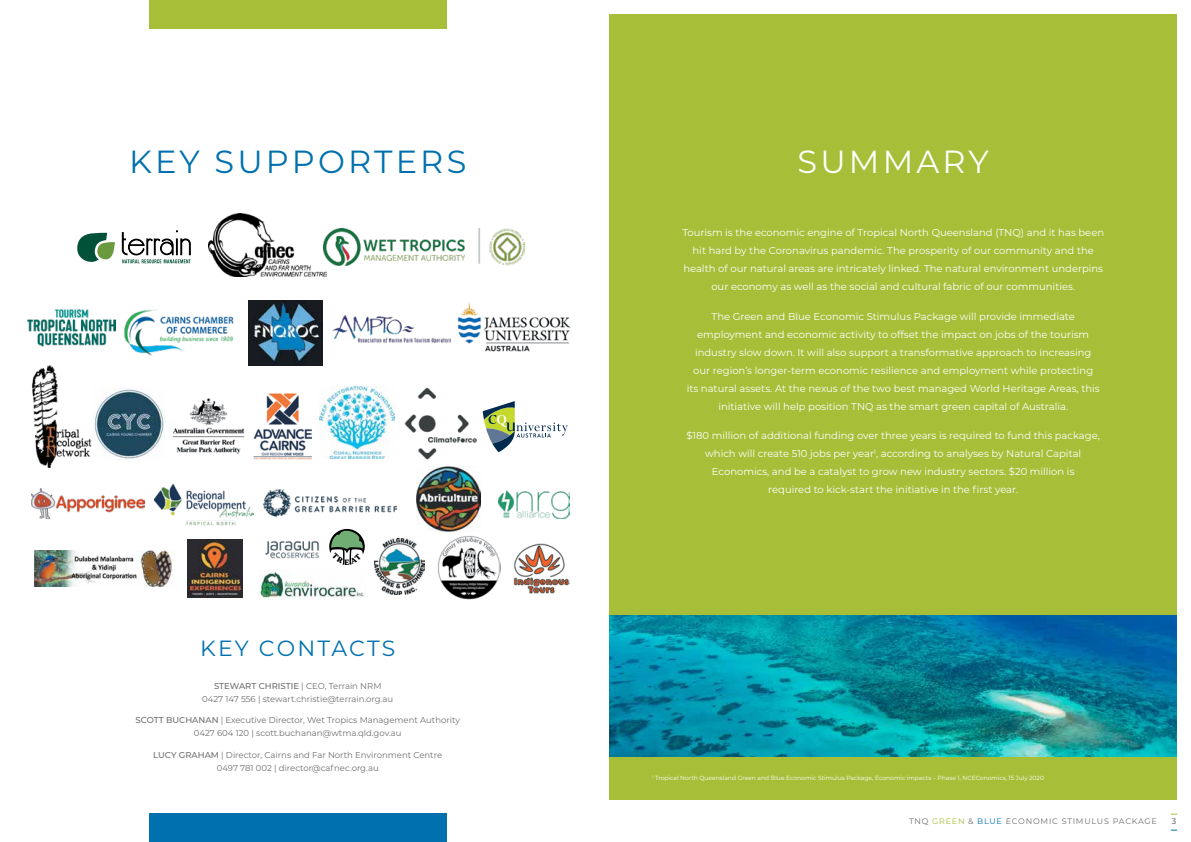
<style>
.page{position:relative;width:1191px;height:842px;background:#fff}
.page>*{position:absolute;margin:0;border:0;box-sizing:border-box;transform-origin:0 0}
.t1{font:32px "Montserrat";letter-spacing:.1em;color:#0071ae}
.t2{font:32px "Montserrat";letter-spacing:.1em;color:#fff}
.t3{font:22px "Montserrat";letter-spacing:.09em;color:#0071ae}
.t4{font:10px/18px "Montserrat";color:#fff;text-align:center}
.t5{font:8.5px/13px "Montserrat";color:#6d6e71;text-align:center}
.t6{font:8px "Montserrat";letter-spacing:.1em;color:#6d6e71}
.t7{font:500 8px "Montserrat";color:#6d6e71}
.t8{font:7.7px "MADE Gentle";color:#000}
.t9{font:6px "Montserrat";color:#fff}
.s1{font-weight:500}
.s2{color:#a7be39}
.s3{color:#0071ae}
</style>
<div class="page">
<div style="left:609px;top:14px;width:567px;height:785px;background:#a7be39"></div>
<div style="left:149px;top:0;width:297px;height:28px;background:#a7be39"></div>
<div style="left:149px;top:814px;width:297px;height:28px;background:#0071ae"></div>
<img style="left:27px;top:309px;width:88px;height:38px">
<svg style="left:482px;top:401px;width:86px;height:52px"></svg>
<img style="left:155px;top:484px;width:99px;height:41px">
<img style="left:248px;top:300px;width:75px;height:65px">
<img style="left:95px;top:388px;width:70px;height:71px">
<img style="left:253px;top:393px;width:58px;height:67px">
<img style="left:374px;top:539px;width:51px;height:56px">
<img style="left:258px;top:569px;width:106px;height:29px">
<img style="left:264px;top:489px;width:132px;height:28px">
<img style="left:319px;top:387px;width:75px;height:72px">
<img style="left:172px;top:398px;width:73px;height:56px">
<svg style="left:122px;top:231px;width:69px;height:32px"></svg>
<svg style="left:77px;top:232px;width:38px;height:30px"></svg>
<img style="left:209px;top:213px;width:118px;height:64px">
<img style="left:324px;top:228px;width:200px;height:37px">
<img style="left:609px;top:615px;width:567px;height:142px">
<img style="left:417px;top:467px;width:63px;height:65px">
<img style="left:32px;top:489px;width:112px;height:29px">
<img style="left:187px;top:540px;width:56px;height:58px">
<img style="left:332px;top:316px;width:118px;height:27px">
<img style="left:404px;top:387px;width:73px;height:73px">
<img style="left:34px;top:550px;width:139px;height:36px">
<img style="left:437px;top:536px;width:63px;height:64px">
<img style="left:513px;top:543px;width:56px;height:50px">
<img style="left:32px;top:365px;width:63px;height:103px">
<img style="left:265px;top:541px;width:55px;height:17px">
<img style="left:457px;top:302px;width:114px;height:50px">
<img style="left:498px;top:491px;width:71px;height:28px">
<img style="left:124px;top:309px;width:110px;height:47px">
<svg style="left:329px;top:529px;width:36px;height:36px"></svg>
<h1 class="t1" style="left:129px;top:139px;width:339px">KEY SUPPORTERS</h1>
<h1 class="t2" style="left:797px;top:139px;width:193px">SUMMARY</h1>
<p class="t8" style="left:344px;top:557px;width:6px">E</p>
<h2 class="t3" style="left:200px;top:633px;width:196px">KEY CONTACTS</h2>
<p class="t5" style="left:202px;top:679px;width:192px"><span class="s1">STEWART CHRISTIE</span> | CEO, Terrain NRM<br>0427 147 556 | stewart.christie@terrain.org.au</p>
<p class="t5" style="left:135px;top:713px;width:326px"><span class="s1">SCOTT BUCHANAN</span> | Executive Director, Wet Tropics Management Authority<br>0427 604 120 | scott.buchanan@wtma.qld.gov.au</p>
<p class="t5" style="left:153px;top:748px;width:290px"><span class="s1">LUCY GRAHAM</span> | Director, Cairns and Far North Environment Centre<br>0497 781 002 | director@cafnec.org.au</p>
<p class="t4" style="left:682px;top:224px;width:423px">Tourism is the economic engine of Tropical North Queensland (TNQ) and it has been hit hard by the Coronavirus pandemic. The prosperity of our community and the health of our natural areas are intricately linked. The natural environment underpins our economy as well as the social and cultural fabric of our communities.</p>
<p class="t4" style="left:686px;top:307px;width:414px">The Green and Blue Economic Stimulus Package will provide immediate employment and economic activity to offset the impact on jobs of the tourism industry slow down. It will also support a transformative approach to increasing our region’s longer-term economic resilience and employment while protecting its natural assets. At the nexus of the two best managed World Heritage Areas, this initiative will help position TNQ as the smart green capital of Australia.</p>
<p class="t4" style="left:686px;top:426px;width:415px">$180 million of additional funding over three years is required to fund this package, which will create 510 jobs per year<sup>1</sup>, according to analyses by Natural Capital Economics, and be a catalyst to grow new industry sectors. $20 million is<br>required to kick-start the initiative in the first year.</p>
<p class="t9" style="left:652px;top:773px;width:393px"><sup>1</sup> Tropical North Queensland Green and Blue Economic Stimulus Package, Economic impacts – Phase 1, NCEConomics, 15 July 2020</p>
<p class="t6" style="left:909px;top:816px;width:249px">TNQ <span class="s2">GREEN</span> &amp; <span class="s3">BLUE</span> ECONOMIC STIMULUS PACKAGE</p>
<p class="t7" style="left:1171px;top:816px;width:6px">3</p>
</div>
